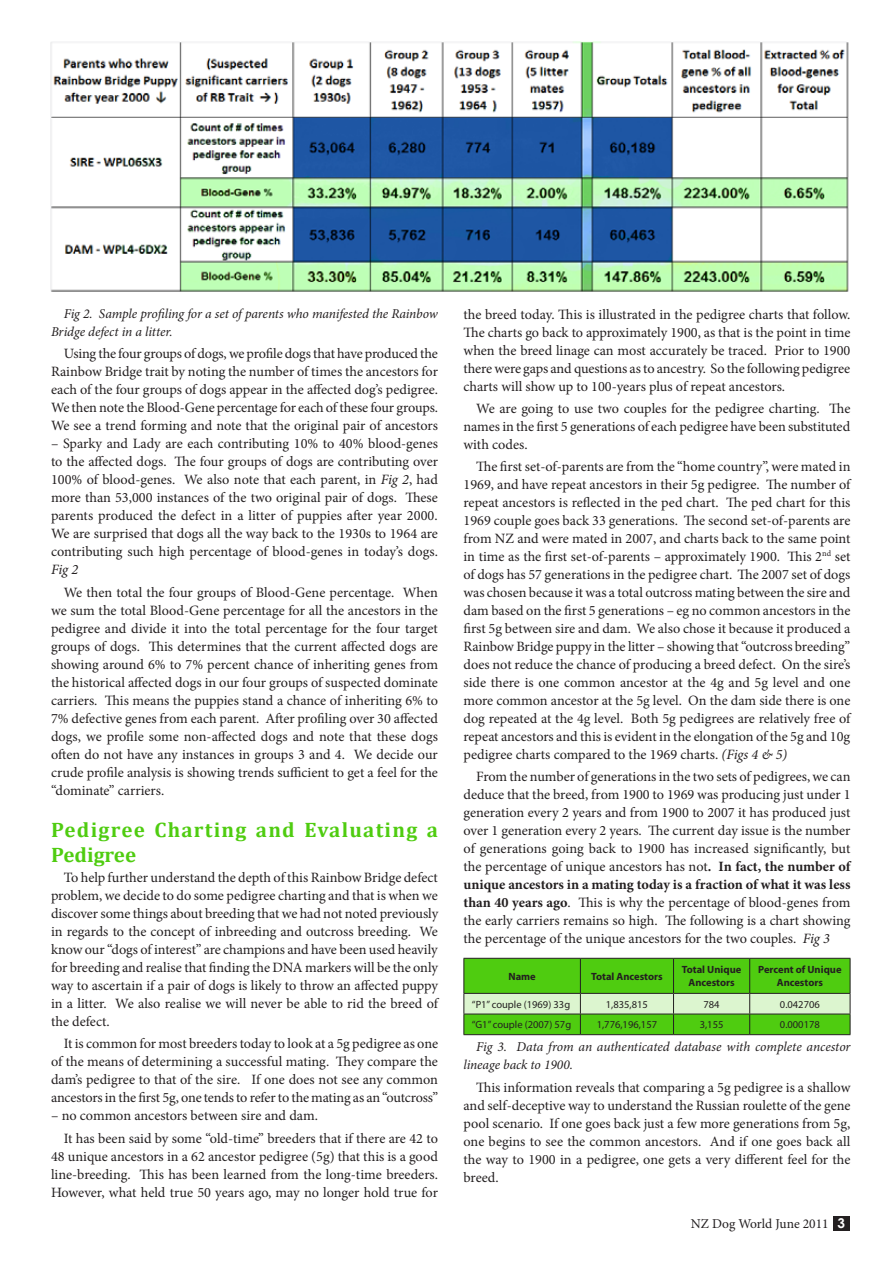
<style>
.page{position:relative;width:893px;height:1263px;background:#fff}
.page>*{position:absolute;margin:0;border:0;box-sizing:border-box;transform-origin:0 0}
.t1{font:700 21px/25.2px "Cambria";letter-spacing:.06em;color:#4fcc10}
.t2{font:14.25px/18px "Minion Pro";letter-spacing:-.005em;color:#231f20;text-align:justify}
.t3{font:italic 14.25px "Minion Pro";color:#231f20}
.t4{font:italic 13.5px/18px "Minion Pro";letter-spacing:-.005em;color:#231f20}
.t5{font:13.5px "Minion Pro";color:#231f20}
.t6{font:10.5px "Myriad Pro";color:#231f20}
.t7{font:700 10.5px/12.6px "Myriad Pro";color:#231f20;text-align:center}
.s1{font-style:italic}
.s2{font-weight:700}
.s3{font-family:"Century Gothic";font-weight:700;color:#fff}
</style>
<div class="page">
<div style="left:833px;top:1216px;width:17px;height:15px;background:#231f20"></div>
<svg style="left:463px;top:958px;width:388px;height:77px;background:#70cc41"></svg>
<img style="left:50px;top:41px;width:799px;height:251px">
<p class="t4" style="left:51px;top:305px;width:388px;text-indent:13px">Fig 2. Sample profiling for a set of parents who manifested the Rainbow<br>Bridge defect in a litter.</p>
<p class="t2" style="left:51px;top:345px;width:389px;text-indent:13px">Using the four groups of dogs, we profile dogs that have produced the Rainbow Bridge trait by noting the number of times the ancestors for each of the four groups of dogs appear in the affected dog’s pedigree.<br>We then note the Blood-Gene percentage for each of these four groups.<br>We see a trend forming and note that the original pair of ancestors</p>
<p class="t2" style="left:51px;top:435px;width:388px">– Sparky and Lady are each contributing 10% to 40% blood-genes to the affected dogs. The four groups of dogs are contributing over 100% of blood-genes. We also note that each parent, in <span class="s1">Fig 2</span>, had more than 53,000 instances of the two original pair of dogs. These parents produced the defect in a litter of puppies after year 2000.<br>We are surprised that dogs all the way back to the 1930s to 1964 are contributing such high percentage of blood-genes in today’s dogs.</p>
<p class="t3" style="left:51px;top:560px;width:29px">Fig 2</p>
<p class="t2" style="left:51px;top:583px;width:388px;text-indent:13px">We then total the four groups of Blood-Gene percentage. When we sum the total Blood-Gene percentage for all the ancestors in the pedigree and divide it into the total percentage for the four target groups of dogs. This determines that the current affected dogs are showing around 6% to 7% percent chance of inheriting genes from the historical affected dogs in our four groups of suspected dominate carriers. This means the puppies stand a chance of inheriting 6% to 7% defective genes from each parent. After profiling over 30 affected dogs, we profile some non-affected dogs and note that these dogs often do not have any instances in groups 3 and 4. We decide our crude profile analysis is showing trends sufficient to get a feel for the “dominate” carriers.</p>
<h1 class="t1" style="left:51px;top:816px;width:388px">Pedigree Charting and Evaluating a<br>Pedigree</h1>
<p class="t2" style="left:51px;top:869px;width:389px;text-indent:13px">To help further understand the depth of this Rainbow Bridge defect problem, we decide to do some pedigree charting and that is when we discover some things about breeding that we had not noted previously in regards to the concept of inbreeding and outcross breeding. We know our “dogs of interest” are champions and have been used heavily for breeding and realise that finding the DNA markers will be the only way to ascertain if a pair of dogs is likely to throw an affected puppy in a litter. We also realise we will never be able to rid the breed of the defect.</p>
<p class="t2" style="left:51px;top:1035px;width:389px;text-indent:13px">It is common for most breeders today to look at a 5g pedigree as one of the means of determining a successful mating. They compare the dam’s pedigree to that of the sire. If one does not see any common ancestors in the first 5g, one tends to refer to the mating as an “outcross”</p>
<p class="t2" style="left:64px;top:1105px;width:376px;line-height:22.2px;text-indent:-13px">– no common ancestors between sire and dam.<br>It has been said by some “old-time” breeders that if there are 42 to</p>
<p class="t2" style="left:51px;top:1147px;width:388px">48 unique ancestors in a 62 ancestor pedigree (5g) that this is a good line-breeding. This has been learned from the long-time breeders.<br>However, what held true 50 years ago, may no longer hold true for</p>
<p class="t2" style="left:463px;top:305px;width:388px">the breed today. This is illustrated in the pedigree charts that follow.<br>The charts go back to approximately 1900, as that is the point in time when the breed linage can most accurately be traced. Prior to 1900 there were gaps and questions as to ancestry. So the following pedigree charts will show up to 100-years plus of repeat ancestors.</p>
<p class="t2" style="left:463px;top:399px;width:388px;text-indent:13px">We are going to use two couples for the pedigree charting. The names in the first 5 generations of each pedigree have been substituted with codes.</p>
<p class="t2" style="left:463px;top:458px;width:388px;text-indent:13px">The first set-of-parents are from the “home country”, were mated in 1969, and have repeat ancestors in their 5g pedigree. The number of repeat ancestors is reflected in the ped chart. The ped chart for this 1969 couple goes back 33 generations. The second set-of-parents are from NZ and were mated in 2007, and charts back to the same point in time as the first set-of-parents – approximately 1900. This 2<sup>nd</sup> set of dogs has 57 generations in the pedigree chart. The 2007 set of dogs was chosen because it was a total outcross mating between the sire and dam based on the first 5 generations – eg no common ancestors in the first 5g between sire and dam. We also chose it because it produced a Rainbow Bridge puppy in the litter – showing that “outcross breeding” does not reduce the chance of producing a breed defect. On the sire’s side there is one common ancestor at the 4g and 5g level and one more common ancestor at the 5g level. On the dam side there is one dog repeated at the 4g level. Both 5g pedigrees are relatively free of repeat ancestors and this is evident in the elongation of the 5g and 10g pedigree charts compared to the 1969 charts. <span class="s1">(Figs 4 &amp; 5)</span></p>
<p class="t2" style="left:463px;top:768px;width:388px;text-indent:13px">From the number of generations in the two sets of pedigrees, we can deduce that the breed, from 1900 to 1969 was producing just under 1 generation every 2 years and from 1900 to 2007 it has produced just over 1 generation every 2 years. The current day issue is the number of generations going back to 1900 has increased significantly, but the percentage of unique ancestors has not<span class="s2">. In fact, the number of unique ancestors in a mating today is a fraction of what it was less than 40 years ago</span>. This is why the percentage of blood-genes from the early carriers remains so high. The following is a chart showing the percentage of the unique ancestors for the two couples. <span class="s1">Fig 3</span></p>
<p class="t7" style="left:508px;top:969px;width:29px">Name</p>
<p class="t7" style="left:591px;top:969px;width:73px">Total Ancestors</p>
<p class="t7" style="left:682px;top:963px;width:61px">Total Unique<br>Ancestors</p>
<p class="t7" style="left:758px;top:963px;width:85px">Percent of Unique<br>Ancestors</p>
<p class="t6" style="left:472px;top:998px;width:100px">“P1” couple (1969) 33g</p>
<p class="t6" style="left:606px;top:998px;width:44px">1,835,815</p>
<p class="t6" style="left:703px;top:998px;width:18px">784</p>
<p class="t6" style="left:780px;top:998px;width:41px">0.042706</p>
<p class="t6" style="left:472px;top:1018px;width:101px">“G1” couple (2007) 57g</p>
<p class="t6" style="left:597px;top:1018px;width:62px">1,776,196,157</p>
<p class="t6" style="left:700px;top:1018px;width:25px">3,155</p>
<p class="t6" style="left:780px;top:1018px;width:41px">0.000178</p>
<p class="t4" style="left:463px;top:1038px;width:389px;text-indent:13px">Fig 3. Data from an authenticated database with complete ancestor lineage back to 1900.</p>
<p class="t2" style="left:463px;top:1078px;width:388px;text-indent:13px">This information reveals that comparing a 5g pedigree is a shallow and self-deceptive way to understand the Russian roulette of the gene pool scenario. If one goes back just a few more generations from 5g, one begins to see the common ancestors. And if one goes back all the way to 1900 in a pedigree, one gets a very different feel for the breed.</p>
<p class="t5" style="left:691px;top:1215px;width:156px">NZ Dog World June 2011 <span class="s3">3</span></p>
</div>
